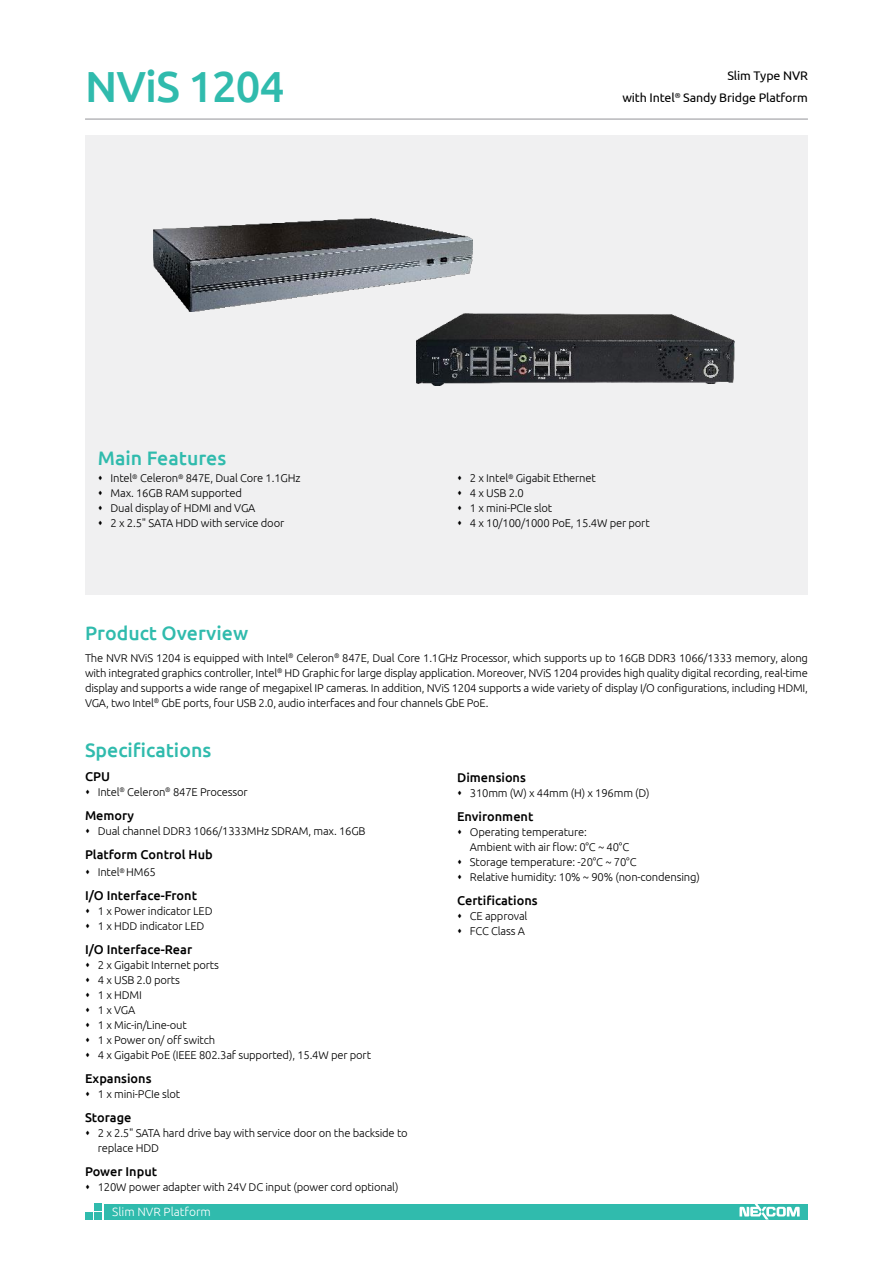
<style>
.page{position:relative;width:893px;height:1263px;background:#fff}
.page>*{position:absolute;margin:0;border:0;box-sizing:border-box;transform-origin:0 0}
.t1{font:500 43.5px "Ubuntu";letter-spacing:-.02em;color:#30bbad}
.t2{font:500 19.5px "Ubuntu";color:#30bbad}
.t3{font:500 12.75px "Ubuntu";color:#000}
.t4{font:12.45px/22.5px "Ubuntu";letter-spacing:-.01em;color:#000;text-align:right}
.t5{font:300 12px "Ubuntu";color:#fff}
.t6{font:300 11.25px/15px "Ubuntu";letter-spacing:-.015em;color:#000}
</style>
<div class="page">
<div style="left:85px;top:136px;width:723px;height:459px;background:#f0f0f1"></div>
<div style="left:104px;top:1204px;width:704px;height:15px;background:#30bbad"></div>
<div style="left:94px;top:1203px;width:7px;height:7px;background:#30bbad"></div>
<div style="left:94px;top:1213px;width:7px;height:7px;background:#30bbad"></div>
<div style="left:85px;top:1213px;width:7px;height:7px;background:#30bbad"></div>
<svg style="left:739px;top:1204px;width:61px;height:15px"></svg>
<hr style="left:85px;top:119px;width:723px;height:1px;background:#939498">
<img style="left:416px;top:314px;width:319px;height:72px">
<img style="left:153px;top:218px;width:319px;height:94px">
<h1 class="t1" style="left:85px;top:59px;width:201px">NViS 1204</h1>
<p class="t4" style="left:622px;top:63px;width:187px">Slim Type NVR<br>with Intel<sup>®</sup> Sandy Bridge Platform</p>
<h2 class="t2" style="left:98px;top:446px;width:130px">Main Features</h2>
<p class="t6" style="left:111px;top:471px;width:191px">Intel<sup>®</sup> Celeron<sup>®</sup> 847E, Dual Core 1.1GHz<br>Max. 16GB RAM supported<br>Dual display of HDMI and VGA<br>2 x 2.5" SATA HDD with service door</p>
<p class="t6" style="left:470px;top:471px;width:181px">2 x Intel<sup>®</sup> Gigabit Ethernet<br>4 x USB 2.0<br>1 x mini-PCIe slot<br>4 x 10/100/1000 PoE, 15.4W per port</p>
<h2 class="t2" style="left:85px;top:621px;width:165px">Product Overview</h2>
<p class="t6" style="left:85px;top:650px;width:724px;text-align:justify">The NVR NViS 1204 is equipped with Intel<sup>®</sup> Celeron<sup>®</sup> 847E, Dual Core 1.1GHz Processor, which supports up to 16GB DDR3 1066/1333 memory, along with integrated graphics controller, Intel<sup>®</sup> HD Graphic for large display application. Moreover, NViS 1204 provides high quality digital recording, real-time display and supports a wide range of megapixel IP cameras. In addition, NViS 1204 supports a wide variety of display I/O configurations, including HDMI, VGA, two Intel<sup>®</sup> GbE ports, four USB 2.0, audio interfaces and four channels GbE PoE.</p>
<h2 class="t2" style="left:85px;top:738px;width:128px">Specifications</h2>
<p class="t3" style="left:85px;top:768px;width:27px">CPU</p>
<p class="t6" style="left:98px;top:784px;width:151px">Intel<sup>®</sup> Celeron<sup>®</sup> 847E Processor</p>
<p class="t3" style="left:85px;top:807px;width:51px">Memory</p>
<p class="t6" style="left:98px;top:823px;width:269px">Dual channel DDR3 1066/1333MHz SDRAM, max. 16GB</p>
<p class="t3" style="left:85px;top:846px;width:129px">Platform Control Hub</p>
<p class="t6" style="left:98px;top:864px;width:60px">Intel<sup>®</sup> HM65</p>
<p class="t3" style="left:85px;top:888px;width:113px">I/O Interface-Front</p>
<p class="t6" style="left:98px;top:903px;width:116px">1 x Power indicator LED<br>1 x HDD indicator LED</p>
<p class="t3" style="left:85px;top:942px;width:109px">I/O Interface-Rear</p>
<p class="t6" style="left:98px;top:957px;width:275px">2 x Gigabit Internet ports<br>4 x USB 2.0 ports<br>1 x HDMI<br>1 x VGA<br>1 x Mic-in/Line-out<br>1 x Power on/ off switch<br>4 x Gigabit PoE (IEEE 802.3af supported), 15.4W per port</p>
<p class="t3" style="left:85px;top:1071px;width:68px">Expansions</p>
<p class="t6" style="left:98px;top:1086px;width:84px">1 x mini-PCIe slot</p>
<p class="t3" style="left:85px;top:1110px;width:48px">Storage</p>
<p class="t6" style="left:98px;top:1125px;width:311px">2 x 2.5" SATA hard drive bay with service door on the backside to replace HDD</p>
<p class="t3" style="left:85px;top:1164px;width:74px">Power Input</p>
<p class="t6" style="left:98px;top:1179px;width:302px">120W power adapter with 24V DC input (power cord optional)</p>
<p class="t5" style="left:112px;top:1204px;width:100px">Slim NVR Platform</p>
<p class="t3" style="left:457px;top:769px;width:70px">Dimensions</p>
<p class="t6" style="left:470px;top:785px;width:181px">310mm (W) x 44mm (H) x 196mm (D)</p>
<p class="t3" style="left:457px;top:808px;width:78px">Environment</p>
<p class="t6" style="left:470px;top:824px;width:232px">Operating temperature:<br>Ambient with air flow: 0°C ~ 40°C<br>Storage temperature: -20°C ~ 70°C<br>Relative humidity: 10% ~ 90% (non-condensing)</p>
<p class="t3" style="left:457px;top:892px;width:82px">Certifications</p>
<p class="t6" style="left:470px;top:908px;width:59px">CE approval<br>FCC Class A</p>
</div>
